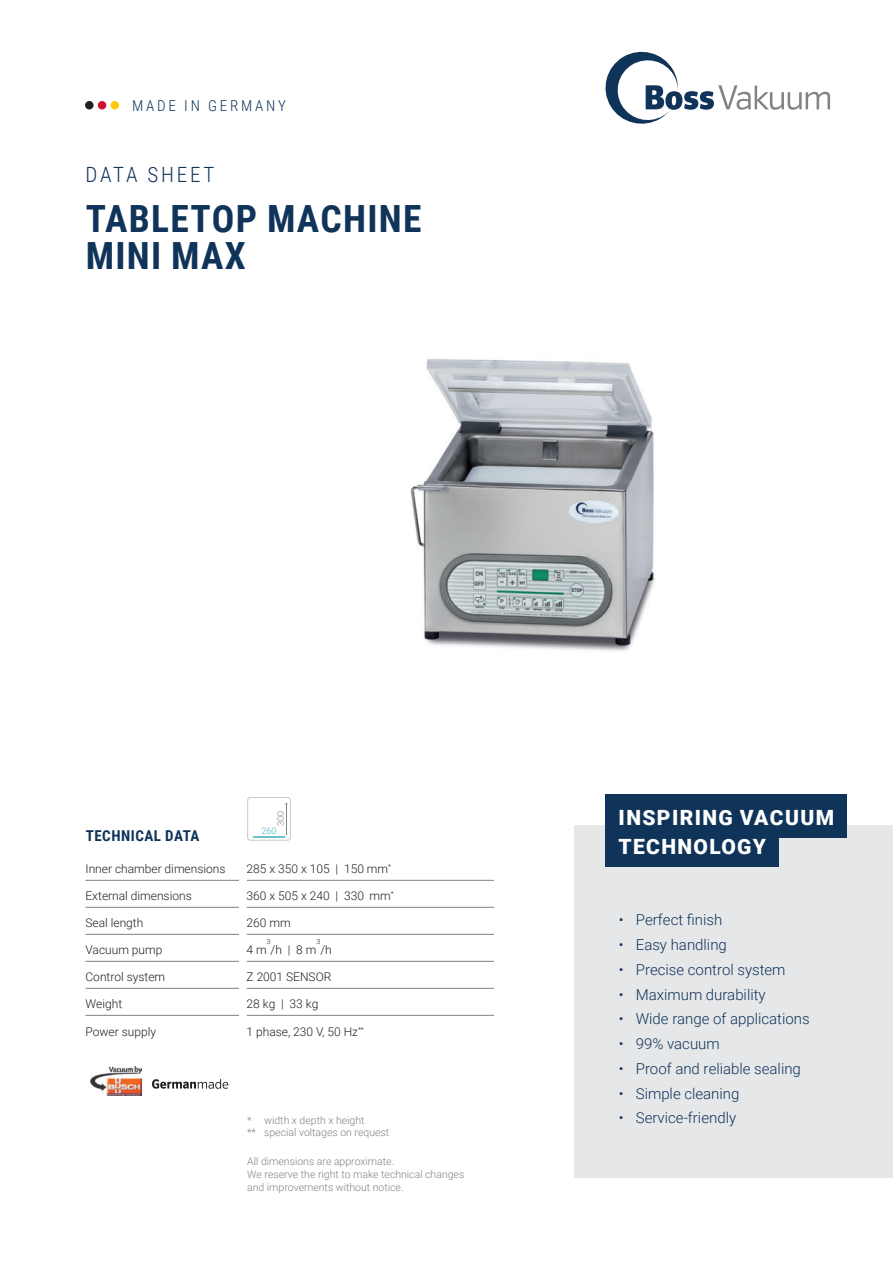
<style>
.page{position:relative;width:893px;height:1263px;background:#fff}
.page>*{position:absolute;margin:0;border:0;box-sizing:border-box;transform-origin:0 0}
.t1{font:700 37.5px/37.5px "Roboto Condensed";letter-spacing:.035em;color:#103459}
.t2{font:900 21px "Roboto";letter-spacing:.065em;color:#fff}
.t3{font:300 21px "Roboto Condensed";letter-spacing:.135em;color:#103459}
.t4{font:300 15px "Roboto";color:#103459}
.t5{font:300 15px "Roboto Condensed";letter-spacing:.185em;color:#103459}
.t6{font:700 15px "Roboto Condensed";letter-spacing:.035em;color:#103459}
.t7{font:300 12px "Roboto";color:#231f20}
.t8{font:300 10.5px/12.6px "Roboto";color:#808285}
.t9{font:300 9.15px "Roboto";color:#808285}
.t10{font:300 9.15px "Roboto";color:#43b2ba}
.t11{font:300 7.05px "Roboto";color:#231f20}
</style>
<div class="page">
<div style="left:574px;top:825px;width:319px;height:353px;background:#e6e7e9"></div>
<svg style="left:605px;top:51px;width:225px;height:73px"></svg>
<div style="left:85px;top:101px;width:9px;height:8px;background:#231f20;border-radius:50%"></div>
<div style="left:98px;top:101px;width:8px;height:8px;background:#cd1331;border-radius:50%"></div>
<div style="left:111px;top:101px;width:8px;height:8px;background:#feca0a;border-radius:50%"></div>
<div style="left:605px;top:823px;width:174px;height:43px;background:#103459"></div>
<div style="left:605px;top:795px;width:242px;height:43px;background:#103459"></div>
<hr style="left:85px;top:880px;width:154px;height:1px;background:#808285">
<hr style="left:247px;top:880px;width:247px;height:1px;background:#808285">
<hr style="left:85px;top:907px;width:154px;height:1px;background:#808285">
<hr style="left:247px;top:907px;width:247px;height:1px;background:#808285">
<hr style="left:85px;top:934px;width:154px;height:1px;background:#808285">
<hr style="left:247px;top:934px;width:247px;height:1px;background:#808285">
<hr style="left:85px;top:961px;width:154px;height:1px;background:#808285">
<hr style="left:247px;top:961px;width:247px;height:1px;background:#808285">
<hr style="left:85px;top:988px;width:154px;height:1px;background:#808285">
<hr style="left:247px;top:988px;width:247px;height:1px;background:#808285">
<hr style="left:85px;top:1015px;width:154px;height:1px;background:#808285">
<hr style="left:247px;top:1015px;width:247px;height:1px;background:#808285">
<img style="left:90px;top:1066px;width:52px;height:29px">
<svg style="left:152px;top:1079px;width:76px;height:10px"></svg>
<svg style="left:247px;top:797px;width:44px;height:44px"></svg>
<img style="left:410px;top:358px;width:245px;height:293px">
<p class="t5" style="left:132px;top:95px;width:155px">MADE IN GERMANY</p>
<h2 class="t3" style="left:85px;top:159px;width:131px">DATA SHEET</h2>
<h1 class="t1" style="left:86px;top:198px;width:337px">TABLETOP MACHINE<br>MINI MAX</h1>
<p class="t6" style="left:86px;top:825px;width:115px">TECHNICAL DATA</p>
<p class="t9" style="left:274px;top:826px;width:17px;rotate:-90deg">300</p>
<p class="t10" style="left:261px;top:824px;width:17px">260</p>
<p class="t7" style="left:85px;top:860px;width:142px">Inner chamber dimensions</p>
<p class="t7" style="left:247px;top:860px;width:146px">285 x 350 x 105 | 150 mm<sup>*</sup></p>
<p class="t7" style="left:85px;top:887px;width:108px">External dimensions</p>
<p class="t7" style="left:247px;top:887px;width:149px">360 x 505 x 240 | 330 mm<sup>*</sup></p>
<p class="t7" style="left:85px;top:914px;width:59px">Seal length</p>
<p class="t7" style="left:247px;top:914px;width:46px">260 mm</p>
<p class="t7" style="left:85px;top:941px;width:78px">Vacuum pump</p>
<p class="t7" style="left:247px;top:941px;width:87px">4 m /h | 8 m /h</p>
<p class="t11" style="left:267px;top:937px;width:5px">3</p>
<p class="t11" style="left:317px;top:937px;width:5px">3</p>
<p class="t7" style="left:85px;top:968px;width:81px">Control system</p>
<p class="t7" style="left:247px;top:968px;width:86px">Z 2001 SENSOR</p>
<p class="t7" style="left:85px;top:995px;width:38px">Weight</p>
<p class="t7" style="left:247px;top:995px;width:73px">28 kg | 33 kg</p>
<p class="t7" style="left:85px;top:1024px;width:72px">Power supply</p>
<p class="t7" style="left:247px;top:1024px;width:119px">1 phase, 230 V, 50 Hz<sup>**</sup></p>
<p class="t8" style="left:247px;top:1113px;width:144px">* width x depth x height<br>** special voltages on request</p>
<p class="t8" style="left:247px;top:1155px;width:219px">All dimensions are approximate.<br>We reserve the right to make technical changes and improvements without notice.</p>
<h2 class="t2" style="left:619px;top:803px;width:217px">INSPIRING VACUUM</h2>
<h2 class="t2" style="left:619px;top:831px;width:149px">TECHNOLOGY</h2>
<p class="t4" style="left:619px;top:909px;width:105px">• Perfect finish</p>
<p class="t4" style="left:619px;top:934px;width:110px">• Easy handling</p>
<p class="t4" style="left:619px;top:959px;width:168px">• Precise control system</p>
<p class="t4" style="left:619px;top:984px;width:148px">• Maximum durability</p>
<p class="t4" style="left:619px;top:1008px;width:192px">• Wide range of applications</p>
<p class="t4" style="left:619px;top:1033px;width:102px">• 99% vacuum</p>
<p class="t4" style="left:619px;top:1058px;width:184px">• Proof and reliable sealing</p>
<p class="t4" style="left:619px;top:1083px;width:122px">• Simple cleaning</p>
<p class="t4" style="left:619px;top:1107px;width:119px">• Service-friendly</p>
</div>
